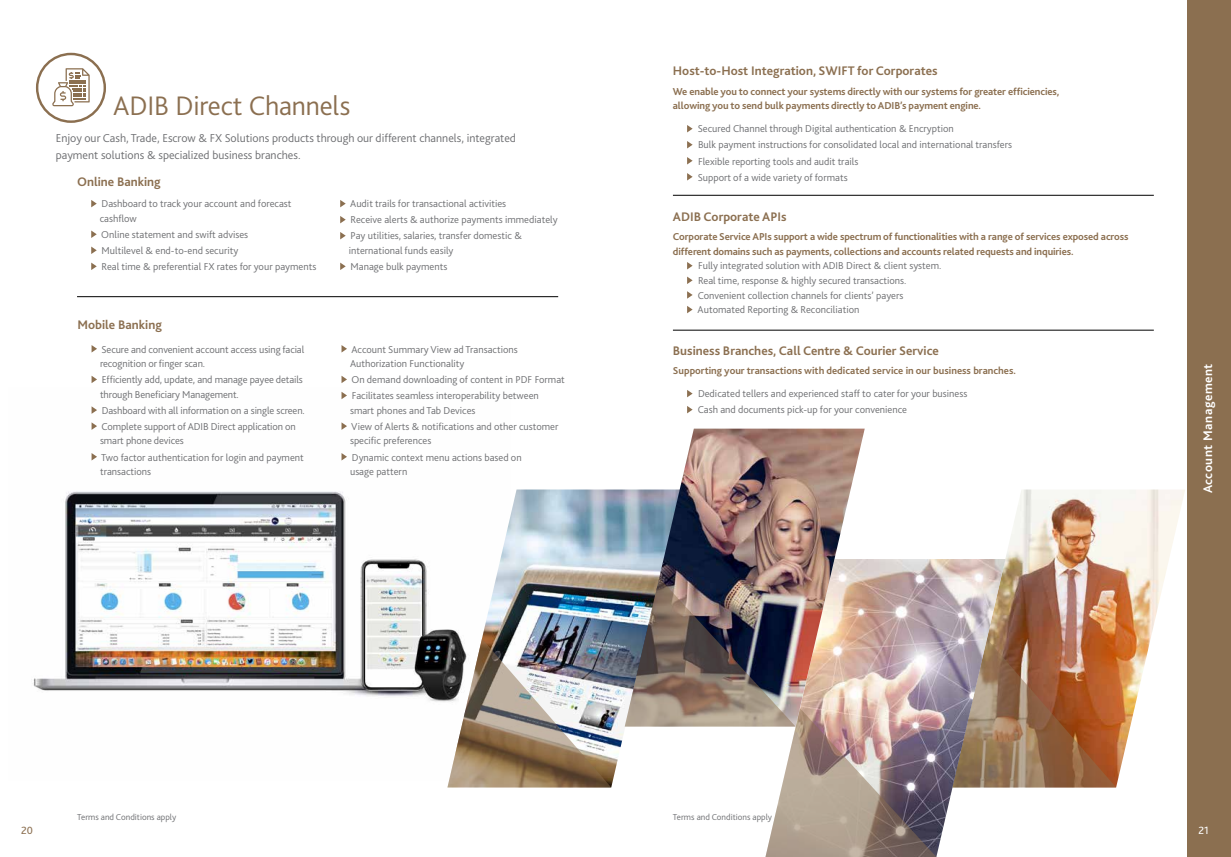
<style>
.page{position:relative;width:1231px;height:857px;background:#fff}
.page>*{position:absolute;margin:0;border:0;box-sizing:border-box;transform-origin:0 0}
.t1{font:300 28px "Bliss 2";letter-spacing:-.005em;color:#8b6f50}
.t2{font:700 13px "Bliss 2";color:#8b6f50}
.t3{font:700 13px "Bliss 2";letter-spacing:.04em;color:#fff}
.t4{font:300 12px/17px "Bliss 2";color:#6d6e71}
.t5{font:11px "Bliss 2";color:#8b6f50}
.t6{font:11px "Bliss 2";color:#fff}
.t7{font:300 10.5px/16px "Bliss 2";color:#6d6e71}
.t8{font:700 10.5px/14.6px "Bliss 2";letter-spacing:-.01em;color:#8b6f50}
.t9{font:300 9px "Bliss 2";color:#6d6e71}
</style>
<div class="page">
<img style="left:33px;top:406px;width:414px;height:296px">
<div style="left:1187px;top:0;width:43px;height:856px;background:#8b6f50"></div>
<svg style="left:91px;top:200px;width:6px;height:7px"></svg>
<svg style="left:91px;top:230px;width:6px;height:8px"></svg>
<svg style="left:91px;top:246px;width:6px;height:8px"></svg>
<svg style="left:91px;top:262px;width:6px;height:8px"></svg>
<svg style="left:340px;top:200px;width:6px;height:7px"></svg>
<svg style="left:340px;top:216px;width:6px;height:7px"></svg>
<svg style="left:340px;top:232px;width:6px;height:7px"></svg>
<svg style="left:340px;top:262px;width:6px;height:8px"></svg>
<img style="left:1005px;top:489px;width:180px;height:151px">
<img style="left:496px;top:489px;width:128px;height:88px">
<svg style="left:687px;top:262px;width:5px;height:7px"></svg>
<svg style="left:687px;top:276px;width:5px;height:8px"></svg>
<svg style="left:687px;top:291px;width:5px;height:7px"></svg>
<svg style="left:687px;top:306px;width:5px;height:7px"></svg>
<svg style="left:687px;top:125px;width:5px;height:7px"></svg>
<svg style="left:687px;top:141px;width:5px;height:7px"></svg>
<svg style="left:687px;top:157px;width:5px;height:7px"></svg>
<svg style="left:687px;top:173px;width:5px;height:7px"></svg>
<svg style="left:687px;top:390px;width:5px;height:7px"></svg>
<svg style="left:687px;top:406px;width:5px;height:7px"></svg>
<hr style="left:673px;top:330px;width:480px;height:1px;background:#000">
<hr style="left:673px;top:195px;width:480px;height:1px;background:#000">
<img style="left:864px;top:559px;width:141px;height:18px">
<img style="left:624px;top:428px;width:240px;height:149px">
<img style="left:447px;top:577px;width:703px;height:279px">
<div style="left:36px;top:53px;width:70px;height:70px;border:2px solid #8b6f50;border-radius:50%"></div>
<svg style="left:52px;top:68px;width:38px;height:38px"></svg>
<hr style="left:77px;top:296px;width:481px;height:1px;background:#000">
<svg style="left:92px;top:345px;width:5px;height:7px"></svg>
<svg style="left:92px;top:376px;width:5px;height:7px"></svg>
<svg style="left:92px;top:406px;width:5px;height:7px"></svg>
<svg style="left:92px;top:422px;width:5px;height:7px"></svg>
<svg style="left:92px;top:453px;width:5px;height:7px"></svg>
<svg style="left:341px;top:345px;width:6px;height:7px"></svg>
<svg style="left:341px;top:375px;width:6px;height:8px"></svg>
<svg style="left:341px;top:392px;width:6px;height:7px"></svg>
<svg style="left:341px;top:422px;width:6px;height:7px"></svg>
<svg style="left:341px;top:453px;width:6px;height:7px"></svg>
<h1 class="t1" style="left:113px;top:88px;width:239px">ADIB Direct Channels</h1>
<p class="t4" style="left:56px;top:129px;width:461px">Enjoy our Cash, Trade, Escrow &amp; FX Solutions products through our different channels, integrated payment solutions &amp; specialized business branches.</p>
<p class="t2" style="left:77px;top:174px;width:85px">Online Banking</p>
<p class="t7" style="left:100px;top:196px;width:193px;line-height:14.6px">Dashboard to track your account and forecast cashflow</p>
<p class="t7" style="left:101px;top:226px;width:216px">Online statement and swift advises<br>Multilevel &amp; end-to-end security<br>Real time &amp; preferential FX rates for your payments</p>
<p class="t7" style="left:350px;top:195px;width:209px">Audit trails for transactional activities<br>Receive alerts &amp; authorize payments immediately<br>Pay utilities, salaries, transfer domestic &amp;</p>
<p class="t7" style="left:349px;top:242px;width:106px">international funds easily<br>Manage bulk payments</p>
<p class="t2" style="left:77px;top:316px;width:86px">Mobile Banking</p>
<p class="t7" style="left:100px;top:341px;width:206px;line-height:14.6px">Secure and convenient account access using facial recognition or finger scan.</p>
<p class="t7" style="left:100px;top:372px;width:204px;line-height:14.6px">Efficiently add, update, and manage payee details through Beneficiary Management.</p>
<p class="t7" style="left:101px;top:402px;width:205px">Dashboard with all information on a single screen.<br>Complete support of ADIB Direct application on</p>
<p class="t7" style="left:100px;top:432px;width:205px">smart phone devices<br>Two factor authentication for login and payment</p>
<p class="t7" style="left:100px;top:463px;width:53px">transactions</p>
<p class="t7" style="left:350px;top:341px;width:169px;line-height:14.6px">Account Summary View ad Transactions<br>Authorization Functionality</p>
<p class="t7" style="left:351px;top:371px;width:215px">On demand downloading of content in PDF Format<br>Facilitates seamless interoperability between</p>
<p class="t7" style="left:350px;top:402px;width:210px">smart phones and Tab Devices<br>View of Alerts &amp; notifications and other customer</p>
<p class="t7" style="left:350px;top:432px;width:173px">specific preferences<br>Dynamic context menu actions based on</p>
<p class="t7" style="left:350px;top:463px;width:59px">usage pattern</p>
<p class="t2" style="left:673px;top:63px;width:266px">Host-to-Host Integration, SWIFT for Corporates</p>
<p class="t8" style="left:673px;top:84px;width:388px">We enable you to connect your systems directly with our systems for greater efficiencies, allowing you to send bulk payments directly to ADIB’s payment engine.</p>
<p class="t7" style="left:697px;top:121px;width:316px">Secured Channel through Digital authentication &amp; Encryption<br>Bulk payment instructions for consolidated local and international transfers Flexible reporting tools and audit trails<br>Support of a wide variety of formats</p>
<p class="t2" style="left:673px;top:208px;width:115px">ADIB Corporate APIs</p>
<p class="t8" style="left:673px;top:229px;width:457px">Corporate Service APIs support a wide spectrum of functionalities with a range of services exposed across different domains such as payments, collections and accounts related requests and inquiries.</p>
<p class="t7" style="left:697px;top:258px;width:245px;line-height:14.6px">Fully integrated solution with ADIB Direct &amp; client system.<br>Real time, response &amp; highly secured transactions.<br>Convenient collection channels for clients’ payers Automated Reporting &amp; Reconciliation</p>
<p class="t2" style="left:673px;top:342px;width:267px">Business Branches, Call Centre &amp; Courier Service</p>
<p class="t8" style="left:673px;top:363px;width:344px">Supporting your transactions with dedicated service in our business branches.</p>
<p class="t7" style="left:697px;top:385px;width:271px">Dedicated tellers and experienced staff to cater for your business<br>Cash and documents pick-up for your convenience</p>
<p class="t3" style="left:1199px;top:493px;width:131px;rotate:-90deg">Account Management</p>
<p class="t9" style="left:77px;top:810px;width:101px">Terms and Conditions apply</p>
<p class="t9" style="left:673px;top:810px;width:101px">Terms and Conditions apply</p>
<p class="t5" style="left:21px;top:823px;width:13px">20</p>
<p class="t6" style="left:1198px;top:823px;width:12px">21</p>
</div>
